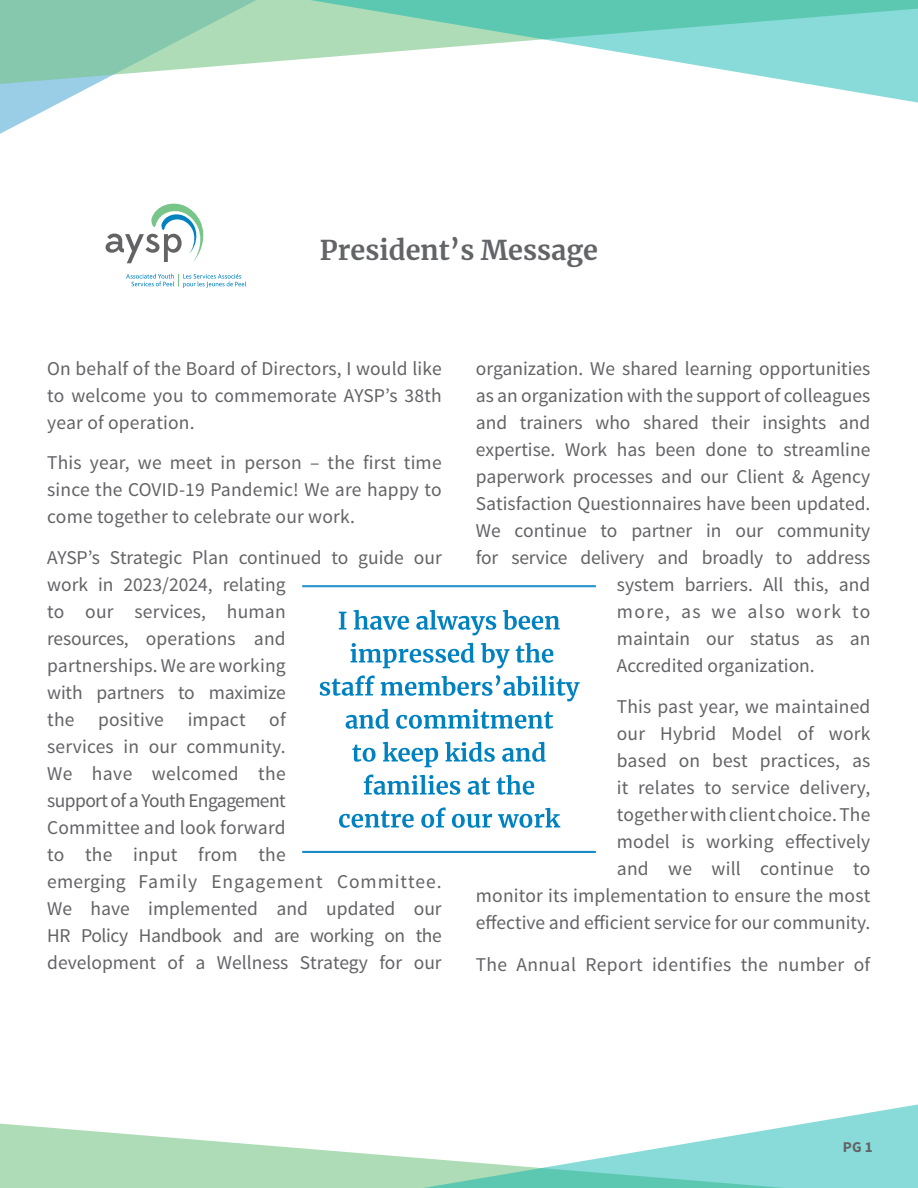
<style>
.page{position:relative;width:918px;height:1188px;background:#fff}
.page>*{position:absolute;margin:0;border:0;box-sizing:border-box;transform-origin:0 0}
.Heading_1_-_titiles_of_pages{font:700 27px "Merriweather";color:#626467}
.BODY_TEXT{font:19.5px/27px "Source Sans Pro";color:#636366;text-align:justify}
.BODY_TEXT-2{font:19.5px "Source Sans Pro";letter-spacing:.02em;color:#636366}
.BODY_TEXT-3{font:19.5px "Source Sans Pro";letter-spacing:.07em;color:#636366}
.t1{font:700 15px "Source Sans Pro";color:#636366}
</style>
<div class="page">
<svg style="left:0;top:86px;width:92px;height:48px"></svg>
<svg style="left:0;top:0;width:266px;height:86px;background:#9dd3ba"></svg>
<svg style="left:266px;top:0;width:652px;height:103px"></svg>
<svg style="left:0;top:1123px;width:266px;height:65px;fill:#addcb7"></svg>
<svg style="left:266px;top:1104px;width:652px;height:84px"></svg>
<svg style="left:106px;top:203px;width:98px;height:60px"></svg>
<svg style="left:126px;top:274px;width:120px;height:14px"></svg>
<hr style="left:302px;top:585px;width:294px;height:1px;background:#0082c1">
<hr style="left:302px;top:586px;width:294px;height:1px;background:#0082c1">
<hr style="left:302px;top:852px;width:294px;height:1px;background:#0082c1">
<hr style="left:302px;top:851px;width:294px;height:1px;background:#0082c1">
<svg style="left:339px;top:807px;width:221px;height:21px"></svg>
<svg style="left:364px;top:774px;width:170px;height:21px"></svg>
<svg style="left:352px;top:742px;width:194px;height:25px"></svg>
<svg style="left:346px;top:709px;width:207px;height:20px"></svg>
<svg style="left:320px;top:675px;width:260px;height:26px"></svg>
<svg style="left:351px;top:643px;width:202px;height:25px"></svg>
<svg style="left:339px;top:610px;width:221px;height:25px"></svg>
<h1 class="Heading_1_-_titiles_of_pages" style="left:320px;top:231px;width:280px">President’s Message</h1>
<p class="BODY_TEXT" style="left:47px;top:355px;width:396px">On behalf of the Board of Directors, I would like to welcome you to commemorate AYSP’s 38th year of operation.</p>
<p class="BODY_TEXT" style="left:47px;top:450px;width:396px">This year, we meet in person – the first time since the COVID-19 Pandemic! We are happy to come together to celebrate our work.</p>
<p class="BODY_TEXT" style="left:47px;top:544px;width:396px;text-align:left">AYSP’s Strategic Plan continued to guide our work in 2023/2024, relating<br>to our services, human<br>resources, operations and<br>partnerships. We are working<br>with partners to maximize<br>the positive impact of<br>services in our community.<br>We have welcomed the<br>support of a Youth Engagement<br>Committee and look forward<br>to the input from the<br>emerging Family Engagement Committee.<br>We have implemented and updated our<br>HR Policy Handbook and are working on the development of a Wellness Strategy for our</p>
<p class="BODY_TEXT" style="left:476px;top:355px;width:396px">organization. We shared learning opportunities</p>
<p class="BODY_TEXT" style="left:476px;top:382px;width:396px">as an organization with the support of colleagues</p>
<p class="BODY_TEXT" style="left:476px;top:409px;width:396px">and trainers who shared their insights and</p>
<p class="BODY_TEXT" style="left:476px;top:436px;width:396px">expertise. Work has been done to streamline</p>
<p class="BODY_TEXT" style="left:476px;top:463px;width:396px">paperwork processes and our Client &amp; Agency</p>
<p class="BODY_TEXT" style="left:476px;top:490px;width:396px">Satisfaction Questionnaires have been updated.</p>
<p class="BODY_TEXT" style="left:476px;top:518px;width:396px">We continue to partner in our community</p>
<p class="BODY_TEXT" style="left:476px;top:545px;width:396px">for service delivery and broadly to address</p>
<p class="BODY_TEXT" style="left:617px;top:572px;width:255px">system barriers. All this, and</p>
<p class="BODY_TEXT-3" style="left:617px;top:600px;width:255px">more, as we also work to</p>
<p class="BODY_TEXT" style="left:617px;top:626px;width:255px">maintain our status as an</p>
<p class="BODY_TEXT" style="left:617px;top:653px;width:199px">Accredited organization.</p>
<p class="BODY_TEXT" style="left:476px;top:693px;width:396px;text-align:right">This past year, we maintained<br>our Hybrid Model of work<br>based on best practices, as<br>it relates to service delivery,<br>together with client choice. The<br>model is working effectively<br>and we will continue to<br>monitor its implementation to ensure the most effective and efficient service for our community.</p>
<p class="BODY_TEXT-2" style="left:476px;top:952px;width:396px">The Annual Report identifies the number of</p>
<p class="t1" style="left:843px;top:1137px;width:31px">PG 1</p>
</div>
